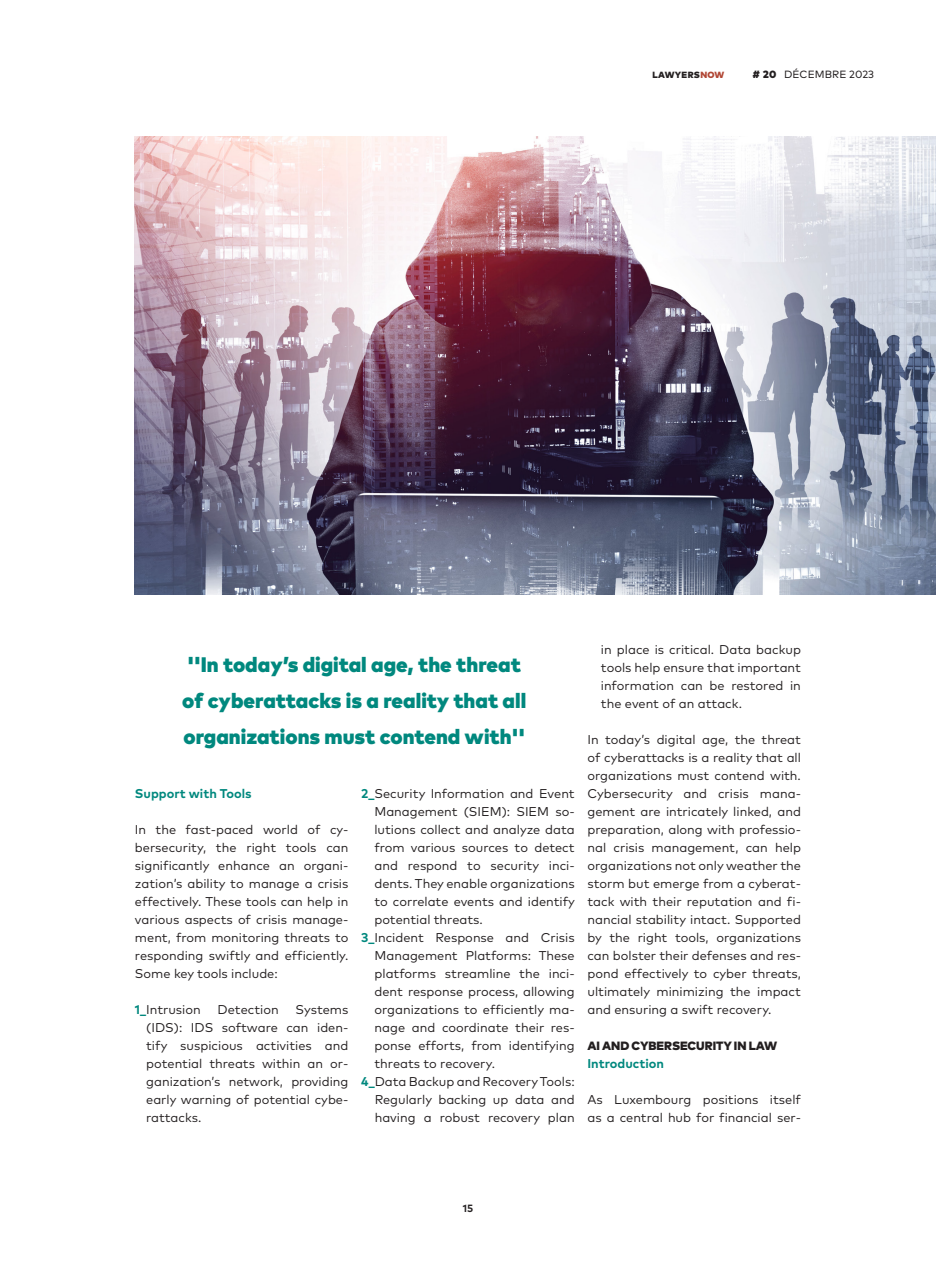
<style>
.page{position:relative;width:936px;height:1263px;background:#fff}
.page>*{position:absolute;margin:0;border:0;box-sizing:border-box;transform-origin:0 0}
.t1{font:900 21px/36px "Mark Pro";color:#00887e}
.Body{font:12.75px/18px "Mark Pro";color:#231f20;text-align:justify}
.Body-2{font:700 12.75px "Mark Pro";color:#00887e}
._2emes_titres_body{font:900 12px "Mark Pro";letter-spacing:-.005em;color:#231f20}
.t2{font:10.5px "Mark Pro";letter-spacing:.005em;color:#231f20}
.t3{font:700 10.5px "Mark Pro";color:#231f20}
.t4{font:900 9px "Mark Pro";letter-spacing:.035em;color:#231f20}
.s1{color:#b14735}
.s2{font-weight:900}
.s3{font-weight:700;color:#00887e}
</style>
<div class="page">
<img style="left:135px;top:136px;width:800px;height:459px">
<p class="t4" style="left:652px;top:67px;width:73px">LAWYERS<span class="s1">NOW</span></p>
<p class="t2" style="left:752px;top:66px;width:123px"><span class="s2"># 20</span> DÉCEMBRE 2023</p>
<p class="t1" style="left:182px;top:644px;width:345px">''In today’s digital age, the threat of cyberattacks is a reality that all organizations must contend with''</p>
<p class="Body-2" style="left:135px;top:783px;width:118px">Support with Tools</p>
<p class="Body" style="left:135px;top:819px;width:215px">In the fast-paced world of cy&shy;bersecurity, the right tools can significantly enhance an organi&shy;zation’s ability to manage a crisis effectively. These tools can help in various aspects of crisis manage&shy;ment, from monitoring threats to responding swiftly and efficiently.<br>Some key tools include:</p>
<p class="Body" style="left:135px;top:999px;width:67px"><span class="s3">1_</span>Intrusion</p>
<p class="Body" style="left:218px;top:999px;width:63px">Detection</p>
<p class="Body" style="left:146px;top:999px;width:204px;text-indent:149px">Systems (IDS): IDS software can iden&shy;tify suspicious activities and potential threats within an or&shy;ganization’s network, providing early warning of potential cybe&shy;rattacks.</p>
<p class="Body" style="left:374px;top:783px;width:202px;text-indent:-13px"><span class="s3">2_</span>Security Information and Event Management (SIEM): SIEM so&shy;lutions collect and analyze data from various sources to detect and respond to security inci&shy;dents. They enable organizations to correlate events and identify potential threats.</p>
<p class="Body" style="left:374px;top:927px;width:202px;text-indent:-13px"><span class="s3">3_</span>Incident Response and Crisis Management Platforms: These platforms streamline the inci&shy;dent response process, allowing organizations to efficiently ma&shy;nage and coordinate their res&shy;ponse efforts, from identifying threats to recovery.</p>
<p class="Body" style="left:374px;top:1071px;width:201px;text-indent:-13px"><span class="s3">4_</span>Data Backup and Recovery Tools:<br>Regularly backing up data and having a robust recovery plan</p>
<p class="Body" style="left:601px;top:639px;width:201px">in place is critical. Data backup tools help ensure that important information can be restored in the event of an attack.</p>
<p class="Body" style="left:587px;top:729px;width:215px">In today’s digital age, the threat of cyberattacks is a reality that all organizations must contend with.<br>Cybersecurity and crisis mana&shy;gement are intricately linked, and preparation, along with professio&shy;nal crisis management, can help organizations not only weather the storm but emerge from a cyberat&shy;tack with their reputation and fi&shy;nancial stability intact. Supported by the right tools, organizations can bolster their defenses and res&shy;pond effectively to cyber threats, ultimately minimizing the impact and ensuring a swift recovery.</p>
<p class="_2emes_titres_body" style="left:587px;top:1036px;width:191px">AI AND CYBERSECURITY IN LAW</p>
<p class="Body-2" style="left:587px;top:1053px;width:78px">Introduction</p>
<p class="Body" style="left:587px;top:1089px;width:215px">As Luxembourg positions itself as a central hub for financial ser-</p>
<p class="t3" style="left:463px;top:1200px;width:12px">15</p>
</div>
